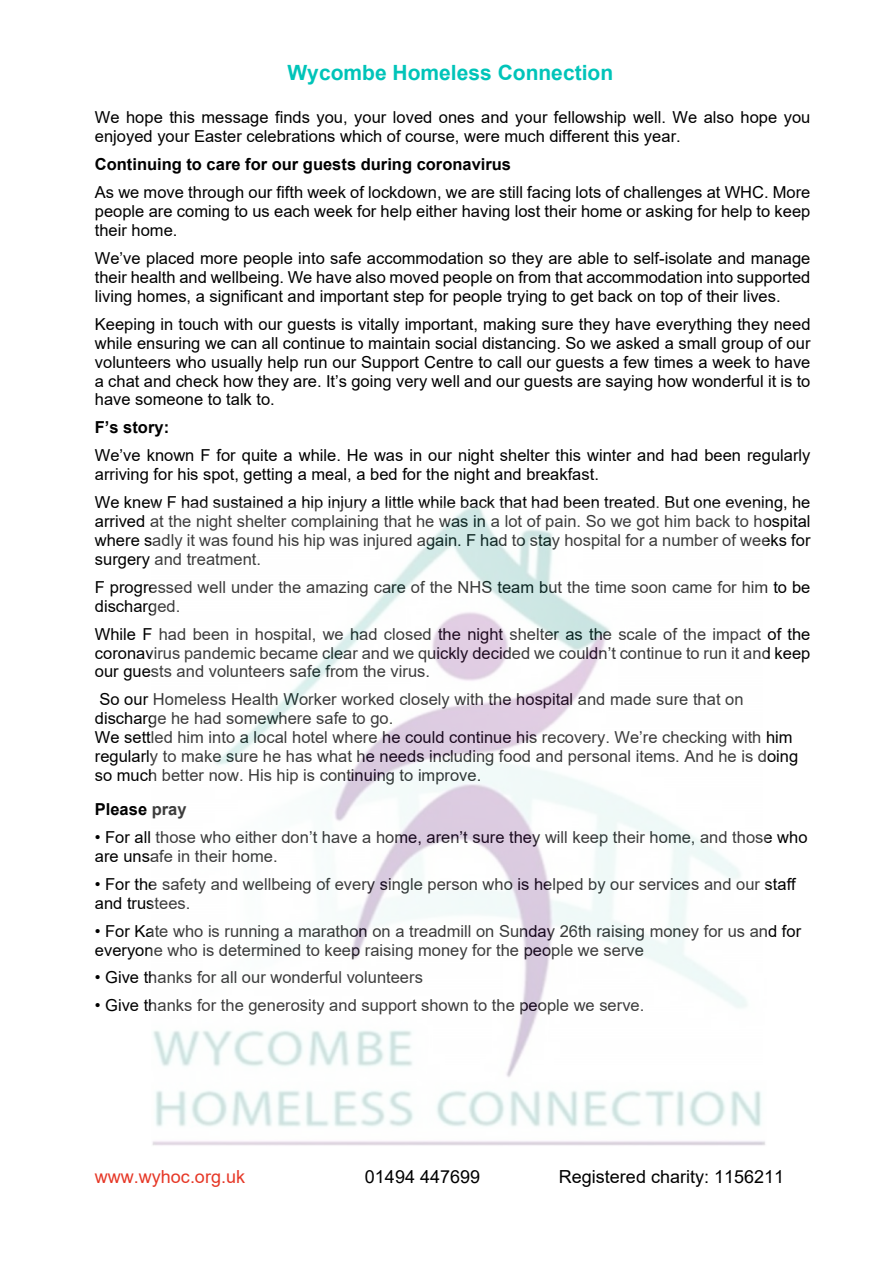
<style>
.page{position:relative;width:893px;height:1263px;background:#fff}
.page>*{position:absolute;margin:0;border:0;box-sizing:border-box;transform-origin:0 0}
.t1{font:700 21px "Arial";color:#00c4b9}
.t2{font:18px "Arial";color:#000}
.t3{font:18px "Arial";color:#e63726}
.t4{font:16.5px/18.9px "Arial";color:#000}
.t5{font:700 16.5px "Arial";color:#000}
</style>
<div class="page">
<img style="left:152px;top:506px;width:613px;height:640px">
<p class="t1" style="left:287px;top:64px;width:327px">Wycombe Homeless Connection</p>
<p class="t4" style="left:95px;top:110px;width:717px">We hope this message finds you, your loved ones and your fellowship well. We also hope you enjoyed your Easter celebrations which of course, were much different this year.</p>
<p class="t5" style="left:95px;top:158px;width:418px">Continuing to care for our guests during coronavirus</p>
<p class="t4" style="left:95px;top:184px;width:717px;text-align:justify">As we move through our fifth week of lockdown, we are still facing lots of challenges at WHC. More people are coming to us each week for help either having lost their home or asking for help to keep their home.</p>
<p class="t4" style="left:95px;top:250px;width:717px;text-align:justify">We’ve placed more people into safe accommodation so they are able to self-isolate and manage their health and wellbeing. We have also moved people on from that accommodation into supported living homes, a significant and important step for people trying to get back on top of their lives.</p>
<p class="t4" style="left:95px;top:316px;width:717px;text-align:justify">Keeping in touch with our guests is vitally important, making sure they have everything they need while ensuring we can all continue to maintain social distancing. So we asked a small group of our volunteers who usually help run our Support Centre to call our guests a few times a week to have a chat and check how they are. It’s going very well and our guests are saying how wonderful it is to have someone to talk to.</p>
<p class="t5" style="left:95px;top:421px;width:76px">F’s story:</p>
<p class="t4" style="left:95px;top:447px;width:717px">We’ve known F for quite a while. He was in our night shelter this winter and had been regularly arriving for his spot, getting a meal, a bed for the night and breakfast.</p>
<p class="t4" style="left:95px;top:494px;width:717px;text-align:justify">We knew F had sustained a hip injury a little while back that had been treated. But one evening, he arrived at the night shelter complaining that he was in a lot of pain. So we got him back to hospital where sadly it was found his hip was injured again. F had to stay hospital for a number of weeks for surgery and treatment.</p>
<p class="t4" style="left:95px;top:579px;width:717px">F progressed well under the amazing care of the NHS team but the time soon came for him to be discharged.</p>
<p class="t4" style="left:95px;top:626px;width:717px;text-align:justify">While F had been in hospital, we had closed the night shelter as the scale of the impact of the coronavirus pandemic became clear and we quickly decided we couldn’t continue to run it and keep our guests and volunteers safe from the virus.</p>
<p class="t4" style="left:95px;top:692px;width:705px">So our Homeless Health Worker worked closely with the hospital and made sure that on discharge he had somewhere safe to go.<br>We settled him into a local hotel where he could continue his recovery. We’re checking with him regularly to make sure he has what he needs including food and personal items. And he is doing so much better now. His hip is continuing to improve.</p>
<p class="t5" style="left:95px;top:803px;width:93px">Please pray</p>
<p class="t4" style="left:95px;top:829px;width:714px">• For all those who either don’t have a home, aren’t sure they will keep their home, and those who are unsafe in their home.</p>
<p class="t4" style="left:95px;top:876px;width:702px">• For the safety and wellbeing of every single person who is helped by our services and our staff and trustees.</p>
<p class="t4" style="left:95px;top:923px;width:708px">• For Kate who is running a marathon on a treadmill on Sunday 26th raising money for us and for everyone who is determined to keep raising money for the people we serve</p>
<p class="t4" style="left:95px;top:970px;width:330px">• Give thanks for all our wonderful volunteers</p>
<p class="t4" style="left:95px;top:998px;width:551px">• Give thanks for the generosity and support shown to the people we serve.</p>
<p class="t3" style="left:95px;top:1170px;width:152px">www.wyhoc.org.uk</p>
<p class="t2" style="left:365px;top:1170px;width:117px">01494 447699</p>
<p class="t2" style="left:559px;top:1170px;width:227px">Registered charity: 1156211</p>
</div>
